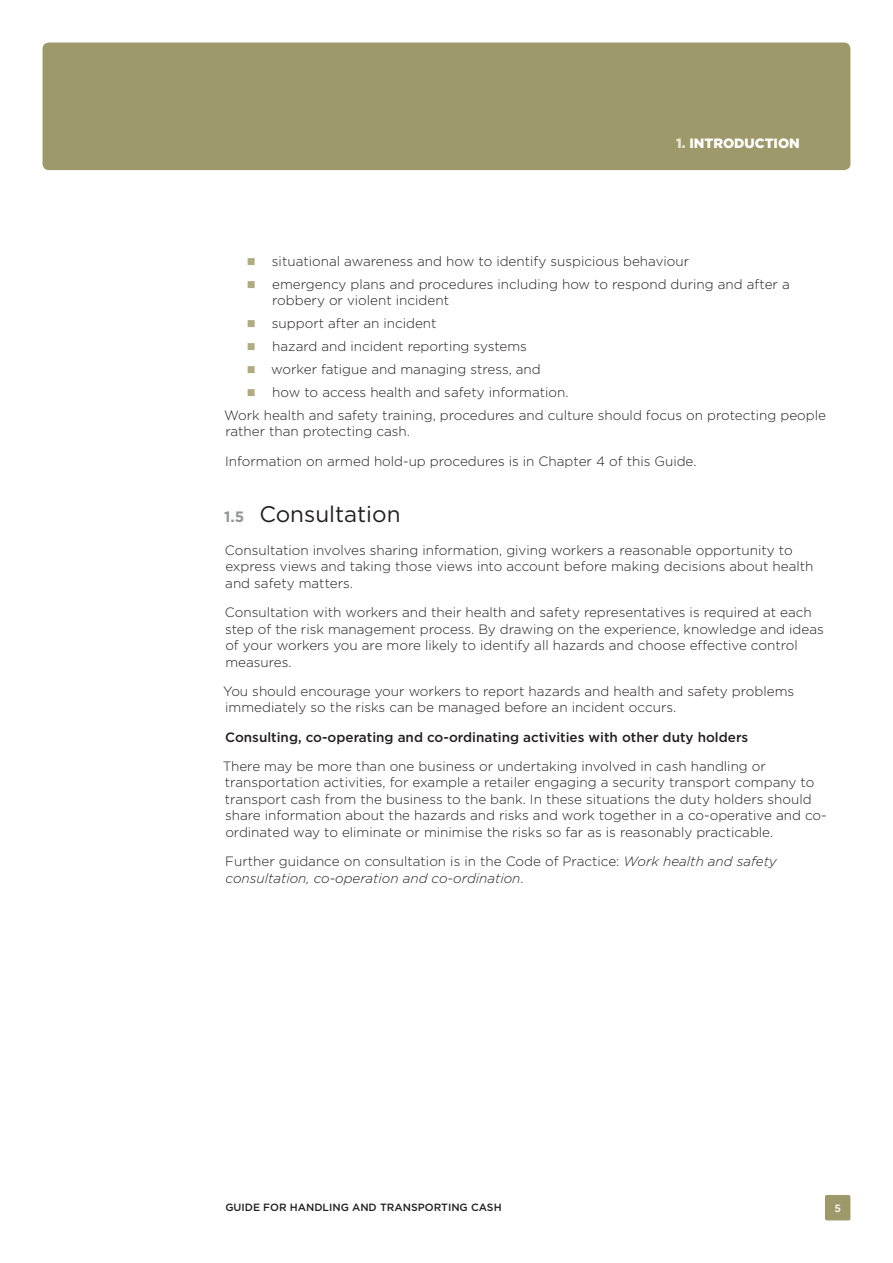
<style>
.page{position:relative;width:893px;height:1263px;background:#fff}
.page>*{position:absolute;margin:0;border:0;box-sizing:border-box;transform-origin:0 0}
.Header_2{font:22.5px "Gotham";color:#231f20}
.Body_copy{font:300 13.5px/16.5px "Gotham";color:#231f20}
.Body_copy-2{font:italic 300 13.5px/16.5px "Gotham";color:#231f20}
.Body_copy-3{font:500 13.5px "Gotham";color:#231f20}
.Running_header{font:900 13.5px "Gotham";color:#fff}
.t1{font:500 10.5px "Gotham";color:#231f20}
.t2{font:500 10.5px "Gotham";color:#fff}
.s1{color:#e8e7d9}
.s2{font-weight:700;font-size:15px;color:#939598}
.s3{font-style:normal}
</style>
<div class="page">
<div style="left:43px;top:43px;width:807px;height:127px;background:#9e996a;border-radius:6px"></div>
<div style="left:825px;top:1195px;width:25px;height:25px;background:#9e996a;border-radius:2px"></div>
<p class="Running_header" style="left:676px;top:135px;width:125px"><span class="s1">1.</span> INTRODUCTION</p>
<p class="Body_copy" style="left:272px;top:253px;width:419px">situational awareness and how to identify suspicious behaviour</p>
<p class="Body_copy" style="left:272px;top:276px;width:519px">emergency plans and procedures including how to respond during and after a robbery or violent incident</p>
<p class="Body_copy" style="left:272px;top:315px;width:166px">support after an incident</p>
<p class="Body_copy" style="left:272px;top:338px;width:256px">hazard and incident reporting systems</p>
<p class="Body_copy" style="left:271px;top:361px;width:271px">worker fatigue and managing stress, and</p>
<p class="Body_copy" style="left:272px;top:384px;width:298px">how to access health and safety information.</p>
<p class="Body_copy" style="left:224px;top:407px;width:603px">Work health and safety training, procedures and culture should focus on protecting people rather than protecting cash.</p>
<p class="Body_copy" style="left:225px;top:452px;width:473px">Information on armed hold-up procedures is in Chapter 4 of this Guide.</p>
<h2 class="Header_2" style="left:224px;top:500px;width:178px"><span class="s2">1.5</span> Consultation</h2>
<p class="Body_copy" style="left:225px;top:542px;width:590px">Consultation involves sharing information, giving workers a reasonable opportunity to express views and taking those views into account before making decisions about health and safety matters.</p>
<p class="Body_copy" style="left:225px;top:604px;width:600px">Consultation with workers and their health and safety representatives is required at each step of the risk management process. By drawing on the experience, knowledge and ideas of your workers you are more likely to identify all hazards and choose effective control measures.</p>
<p class="Body_copy" style="left:223px;top:683px;width:573px">You should encourage your workers to report hazards and health and safety problems immediately so the risks can be managed before an incident occurs.</p>
<p class="Body_copy-3" style="left:225px;top:729px;width:525px">Consulting, co-operating and co-ordinating activities with other duty holders</p>
<p class="Body_copy" style="left:223px;top:758px;width:605px">There may be more than one business or undertaking involved in cash handling or transportation activities, for example a retailer engaging a security transport company to transport cash from the business to the bank. In these situations the duty holders should share information about the hazards and risks and work together in a co-operative and co&shy;ordinated way to eliminate or minimise the risks so far as is reasonably practicable.</p>
<p class="Body_copy-2" style="left:225px;top:853px;width:553px"><span class="s3">Further guidance on consultation is in the Code of Practice:</span> Work health and safety consultation, co-operation and co-ordination<span class="s3">.</span></p>
<p class="t1" style="left:225px;top:1201px;width:278px">GUIDE FOR HANDLING AND TRANSPORTING CASH</p>
<p class="t2" style="left:834px;top:1202px;width:8px">5</p>
</div>
